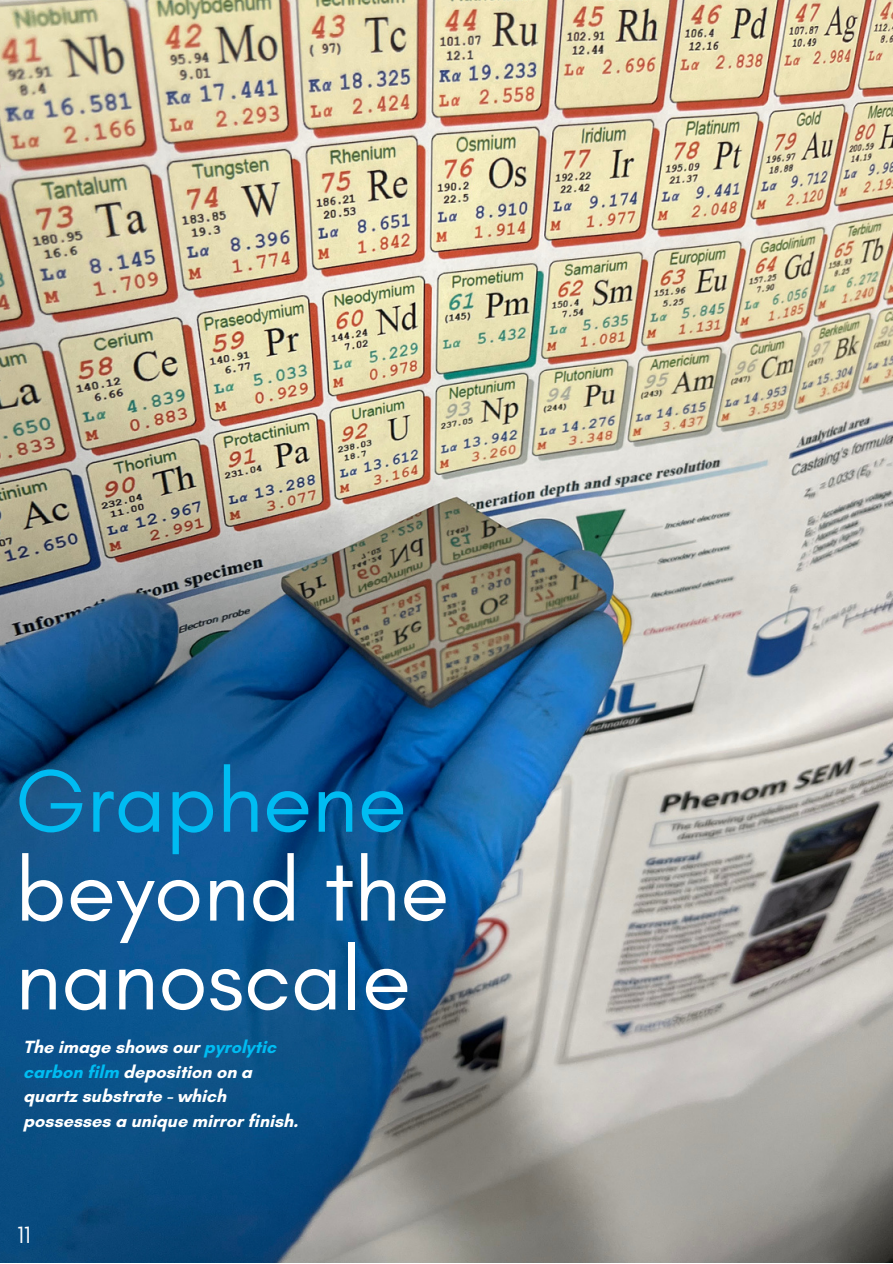
<style>
.page{position:relative;width:893px;height:1264px;background:#fff}
.page>*{position:absolute;margin:0;border:0;box-sizing:border-box;transform-origin:0 0}
.t1{font:89.85px/88.8px "Glacial Indifference";color:#fff}
.t2{font:89.85px "Glacial Indifference";color:#00bcf2}
.t3{font:24px "Glacial Indifference";color:#fff}
.t4{font:700 18px/24.8px "Glacial Indifference";color:#fff}
.s1{color:#00bcf2}
</style>
<div class="page">
<img style="left:0;top:0;width:892px;height:1262px">
<h1 class="t2" style="left:15px;top:746px;width:393px">Graphene</h1>
<h1 class="t1" style="left:15px;top:844px;width:435px">beyond the nanoscale</h1>
<p class="t4" style="left:23px;top:1034px;width:276px">The image shows our <span class="s1">pyrolytic carbon film</span> deposition on a quartz substrate - which possesses a unique mirror finish.</p>
<h2 class="t3" style="left:17px;top:1219px;width:15px">11</h2>
</div>
